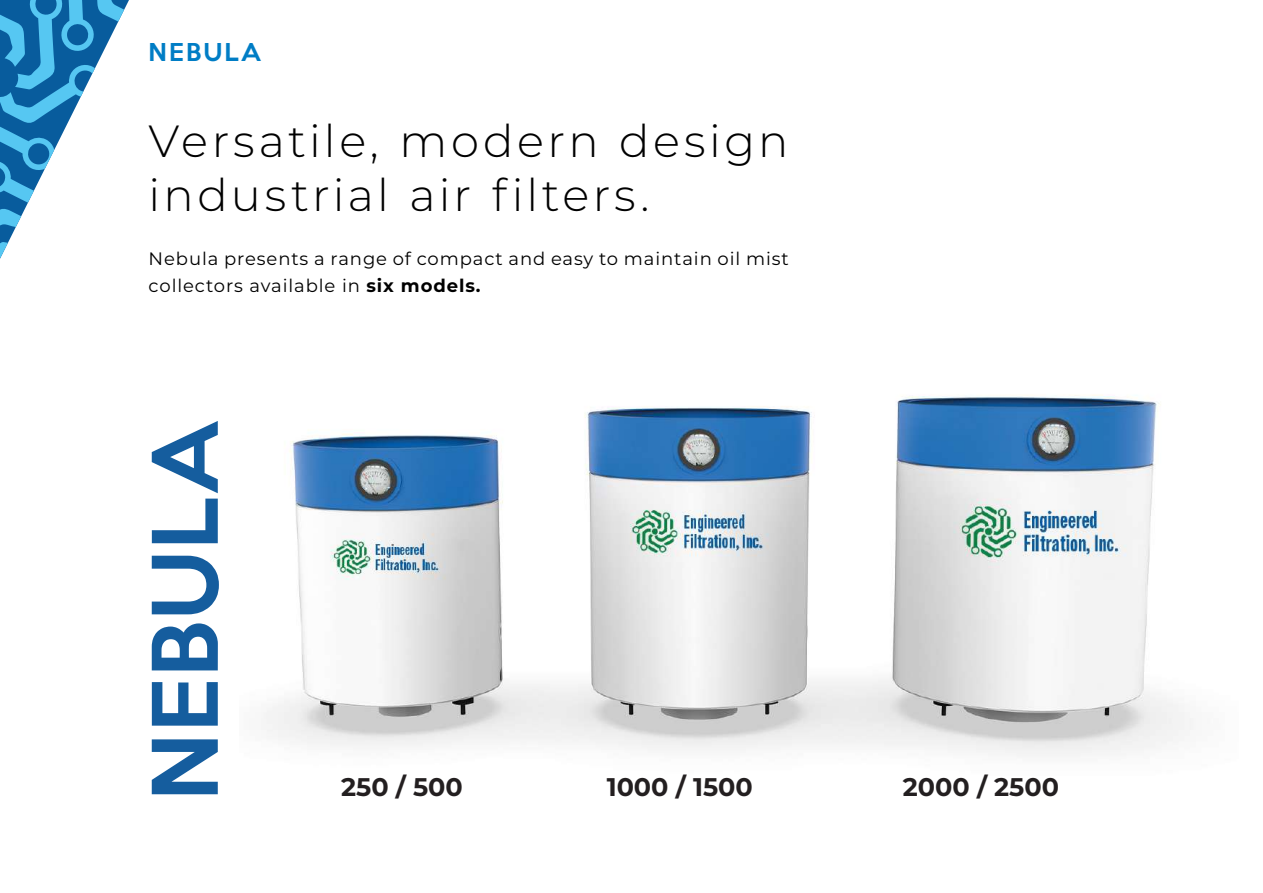
<style>
.page{position:relative;width:1263px;height:893px;background:#fff}
.page>*{position:absolute;margin:0;border:0;box-sizing:border-box;transform-origin:0 0}
.t1{font:500 82.5px "Keep Calm";letter-spacing:.02em;color:#155d9e}
.t2{font:300 45px/54px "Montserrat";letter-spacing:.08em;color:#000}
.t3{font:700 25.5px "Montserrat";color:#231f20}
.t4{font:500 22.5px "Keep Calm";letter-spacing:.1em;color:#007dc5}
.t5{font:18px/27px "Montserrat";letter-spacing:.05em;color:#000}
.s1{font-weight:700}
</style>
<div class="page">
<svg style="left:0;top:0;width:129px;height:259px"></svg>
<img style="left:264px;top:395px;width:929px;height:361px">
<p class="t4" style="left:149px;top:32px;width:114px">NEBULA</p>
<h2 class="t2" style="left:149px;top:112px;width:641px">Versatile, modern design industrial air filters.</h2>
<p class="t5" style="left:149px;top:244px;width:642px">Nebula presents a range of compact and easy to maintain oil mist collectors available in <span class="s1">six models.</span></p>
<h1 class="t1" style="left:114px;top:801px;width:381px;rotate:-90deg">NEBULA</h1>
<h3 class="t3" style="left:341px;top:768px;width:123px">250 / 500</h3>
<h3 class="t3" style="left:607px;top:768px;width:148px">1000 / 1500</h3>
<h3 class="t3" style="left:903px;top:768px;width:158px">2000 / 2500</h3>
</div>
